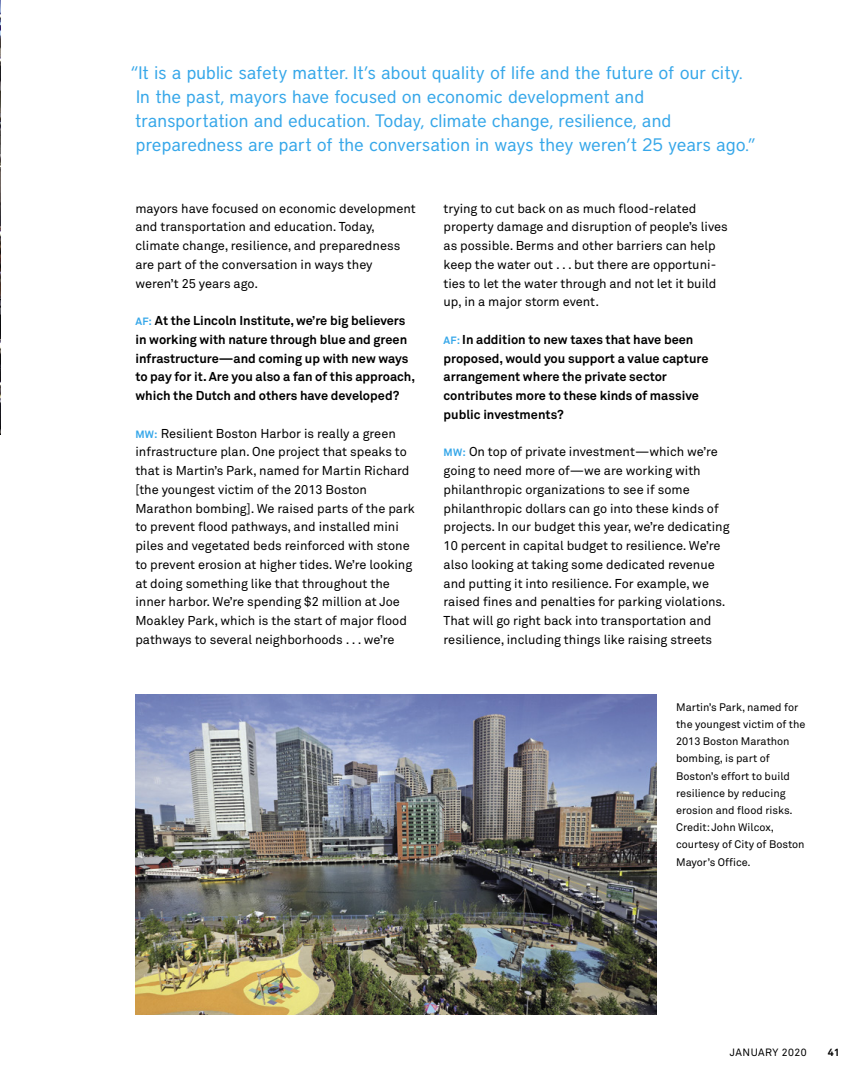
<style>
.page{position:relative;width:864px;height:1080px;background:#fff}
.page>*{position:absolute;margin:0;border:0;box-sizing:border-box;transform-origin:0 0}
.t1{font:18px/24px "District";color:#36a7e9}
.t2{font:12.75px/18.8px "Akkurat Pro";color:#000}
.t3{font:700 12.75px/18.8px "Akkurat Pro";color:#000}
.t4{font:10.8px/17.2px "Akkurat Pro";color:#000}
.t5{font:10.5px "Akkurat Pro";letter-spacing:.05em;color:#000}
.t6{font:700 10.5px "Akkurat Pro";color:#000}
.s1{font-size:10.5px;color:#36a7e9}
.s2{font-weight:700;font-size:10.5px;color:#36a7e9}
</style>
<div class="page">
<img style="left:0;top:0;width:1px;height:435px">
<img style="left:135px;top:694px;width:522px;height:321px">
<p class="t1" style="left:131px;top:61px;width:627px">“It is a public safety matter. It’s about quality of life and the future of our city.<br>In the past, mayors have focused on economic development and transportation and education. Today, climate change, resilience, and preparedness are part of the conversation in ways they weren’t 25 years ago.”</p>
<p class="t2" style="left:135px;top:199px;width:282px">mayors have focused on economic development and transportation and education. Today, climate change, resilience, and preparedness are part of the conversation in ways they weren’t 25 years ago.</p>
<p class="t3" style="left:135px;top:311px;width:281px"><span class="s1">AF:</span> At the Lincoln Institute, we’re big believers in working with nature through blue and green infrastructure—and coming up with new ways to pay for it. Are you also a fan of this approach, which the Dutch and others have developed?</p>
<p class="t2" style="left:135px;top:424px;width:281px"><span class="s2">MW:</span> Resilient Boston Harbor is really a green infrastructure plan. One project that speaks to that is Martin’s Park, named for Martin Richard [the youngest victim of the 2013 Boston Marathon bombing]. We raised parts of the park to prevent flood pathways, and installed mini piles and vegetated beds reinforced with stone to prevent erosion at higher tides. We’re looking at doing something like that throughout the inner harbor. We’re spending $2 million at Joe Moakley Park, which is the start of major flood pathways to several neighborhoods . . . we’re</p>
<p class="t2" style="left:444px;top:199px;width:286px">trying to cut back on as much flood-related property damage and disruption of people’s lives as possible. Berms and other barriers can help keep the water out . . . but there are opportuni&shy;ties to let the water through and not let it build up, in a major storm event.</p>
<p class="t3" style="left:444px;top:330px;width:267px"><span class="s1">AF:</span> In addition to new taxes that have been proposed, would you support a value capture arrangement where the private sector contributes more to these kinds of massive public investments?</p>
<p class="t2" style="left:444px;top:443px;width:288px"><span class="s2">MW:</span> On top of private investment—which we’re going to need more of—we are working with philanthropic organizations to see if some philanthropic dollars can go into these kinds of projects. In our budget this year, we’re dedicating 10 percent in capital budget to resilience. We’re also looking at taking some dedicated revenue and putting it into resilience. For example, we raised fines and penalties for parking violations.<br>That will go right back into transportation and resilience, including things like raising streets</p>
<p class="t4" style="left:676px;top:698px;width:131px">Martin’s Park, named for the youngest victim of the<br>2013 Boston Marathon bombing, is part of<br>Boston’s effort to build resilience by reducing erosion and flood risks.<br>Credit: John Wilcox, courtesy of City of Boston<br>Mayor’s Office.</p>
<p class="t5" style="left:730px;top:1047px;width:78px">JANUARY 2020</p>
<p class="t6" style="left:828px;top:1046px;width:13px">41</p>
</div>
